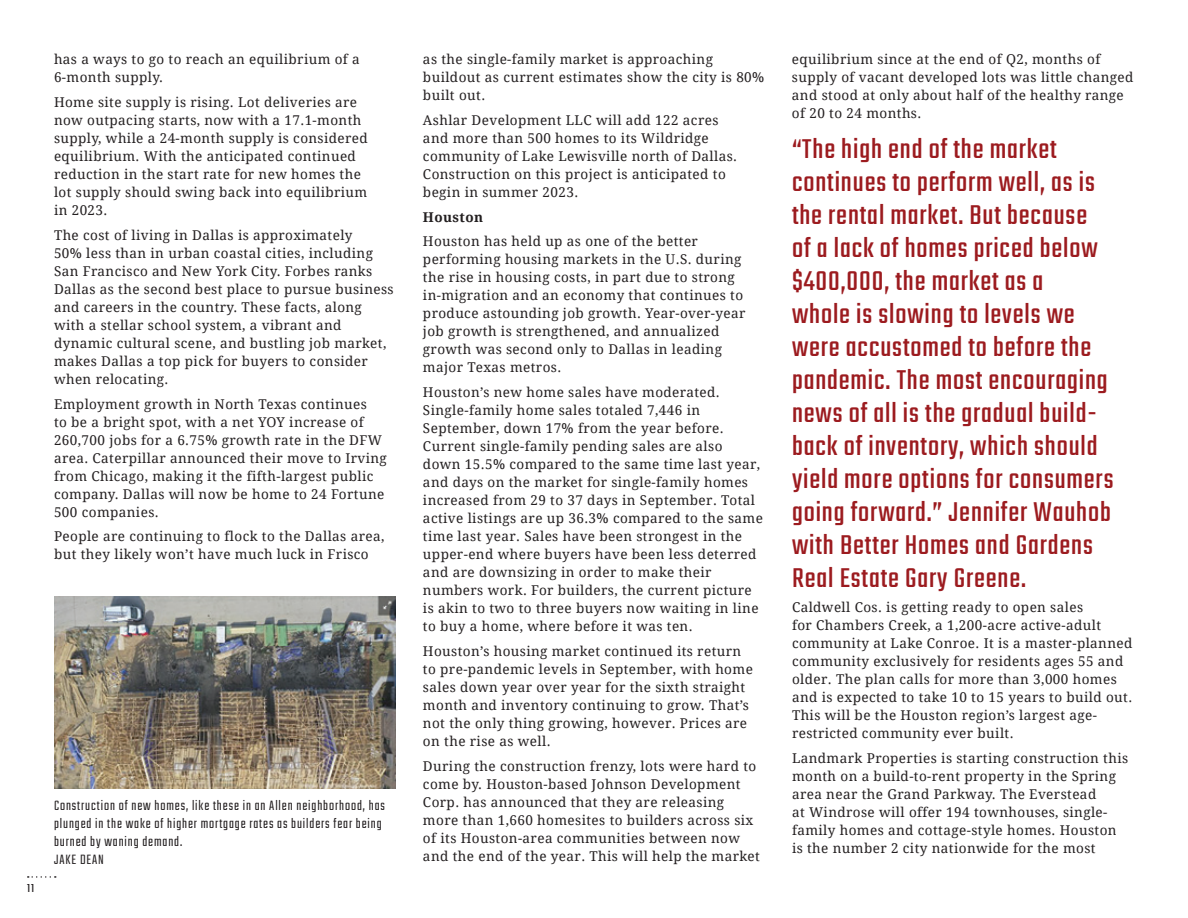
<style>
.page{position:relative;width:1188px;height:918px;background:#fff}
.page>*{position:absolute;margin:0;border:0;box-sizing:border-box;transform-origin:0 0}
.t1{font:30px/33px "Teko";letter-spacing:.03em;color:#9c1b1f}
.t2{font:300 15px/18px "Teko";letter-spacing:.06em;color:#231f20}
.t3{font:13.5px/18px "Droid Serif";letter-spacing:.03em;color:#231f20}
.t4{font:700 13.5px "Droid Serif";letter-spacing:.03em;color:#231f20}
.t5{font:12.75px "Teko";color:#231f20}
</style>
<div class="page">
<svg style="left:28px;top:876px;width:28px;height:2px"></svg>
<img style="left:54px;top:596px;width:342px;height:192px">
<p class="t3" style="left:54px;top:52px;width:307px">has a ways to go to reach an equilibrium of a<br>6-month supply.</p>
<p class="t3" style="left:54px;top:95px;width:315px">Home site supply is rising. Lot deliveries are now outpacing starts, now with a 17.1-month supply, while a 24-month supply is considered equilibrium. With the anticipated continued reduction in the start rate for new homes the lot supply should swing back into equilibrium in 2023.</p>
<p class="t3" style="left:54px;top:227px;width:341px">The cost of living in Dallas is approximately<br>50% less than in urban coastal cities, including San Francisco and New York City. Forbes ranks Dallas as the second best place to pursue business and careers in the country. These facts, along with a stellar school system, a vibrant and dynamic cultural scene, and bustling job market, makes Dallas a top pick for buyers to consider when relocating.</p>
<p class="t3" style="left:54px;top:396px;width:334px">Employment growth in North Texas continues<br>to be a bright spot, with a net YOY increase of 260,700 jobs for a 6.75% growth rate in the DFW area. Caterpillar announced their move to Irving from Chicago, making it the fifth-largest public company. Dallas will now be home to 24 Fortune 500 companies.</p>
<p class="t3" style="left:54px;top:529px;width:332px">People are continuing to flock to the Dallas area, but they likely won’t have much luck in Frisco</p>
<p class="t5" style="left:27px;top:882px;width:9px">11</p>
<p class="t2" style="left:54px;top:796px;width:332px">Construction of new homes, like these in an Allen neighborhood, has plunged in the wake of higher mortgage rates as builders fear being burned by waning demand.<br>JAKE DEAN</p>
<p class="t3" style="left:423px;top:52px;width:343px">as the single-family market is approaching buildout as current estimates show the city is 80% built out.</p>
<p class="t3" style="left:423px;top:112px;width:316px">Ashlar Development LLC will add 122 acres and more than 500 homes to its Wildridge community of Lake Lewisville north of Dallas.<br>Construction on this project is anticipated to begin in summer 2023.</p>
<p class="t4" style="left:423px;top:211px;width:62px">Houston</p>
<p class="t3" style="left:423px;top:234px;width:324px">Houston has held up as one of the better performing housing markets in the U.S. during the rise in housing costs, in part due to strong in-migration and an economy that continues to produce astounding job growth. Year-over-year job growth is strengthened, and annualized growth was second only to Dallas in leading major Texas metros.</p>
<p class="t3" style="left:423px;top:385px;width:341px">Houston’s new home sales have moderated.<br>Single-family home sales totaled 7,446 in September, down 17% from the year before.<br>Current single-family pending sales are also down 15.5% compared to the same time last year, and days on the market for single-family homes increased from 29 to 37 days in September. Total active listings are up 36.3% compared to the same time last year. Sales have been strongest in the upper-end where buyers have been less deterred and are downsizing in order to make their numbers work. For builders, the current picture is akin to two to three buyers now waiting in line to buy a home, where before it was ten.</p>
<p class="t3" style="left:423px;top:643px;width:331px">Houston’s housing market continued its return to pre-pandemic levels in September, with home sales down year over year for the sixth straight month and inventory continuing to grow. That’s not the only thing growing, however. Prices are on the rise as well.</p>
<p class="t3" style="left:423px;top:758px;width:339px">During the construction frenzy, lots were hard to come by. Houston-based Johnson Development Corp. has announced that they are releasing more than 1,660 homesites to builders across six of its Houston-area communities between now and the end of the year. This will help the market</p>
<p class="t3" style="left:792px;top:52px;width:343px">equilibrium since at the end of Q2, months of supply of vacant developed lots was little changed and stood at only about half of the healthy range of 20 to 24 months.</p>
<p class="t1" style="left:792px;top:132px;width:323px">“The high end of the market continues to perform well, as is the rental market. But because<br>of a lack of homes priced below $400,000, the market as a<br>whole is slowing to levels we were accustomed to before the pandemic. The most encouraging news of all is the gradual build&shy;back of inventory, which should yield more options for consumers going forward.” Jennifer Wauhob with Better Homes and Gardens<br>Real Estate Gary Greene.</p>
<p class="t3" style="left:792px;top:599px;width:342px">Caldwell Cos. is getting ready to open sales<br>for Chambers Creek, a 1,200-acre active-adult community at Lake Conroe. It is a master-planned community exclusively for residents ages 55 and older. The plan calls for more than 3,000 homes and is expected to take 10 to 15 years to build out.<br>This will be the Houston region’s largest age&shy;restricted community ever built.</p>
<p class="t3" style="left:792px;top:750px;width:338px">Landmark Properties is starting construction this month on a build-to-rent property in the Spring area near the Grand Parkway. The Everstead<br>at Windrose will offer 194 townhouses, single&shy;family homes and cottage-style homes. Houston is the number 2 city nationwide for the most</p>
</div>
